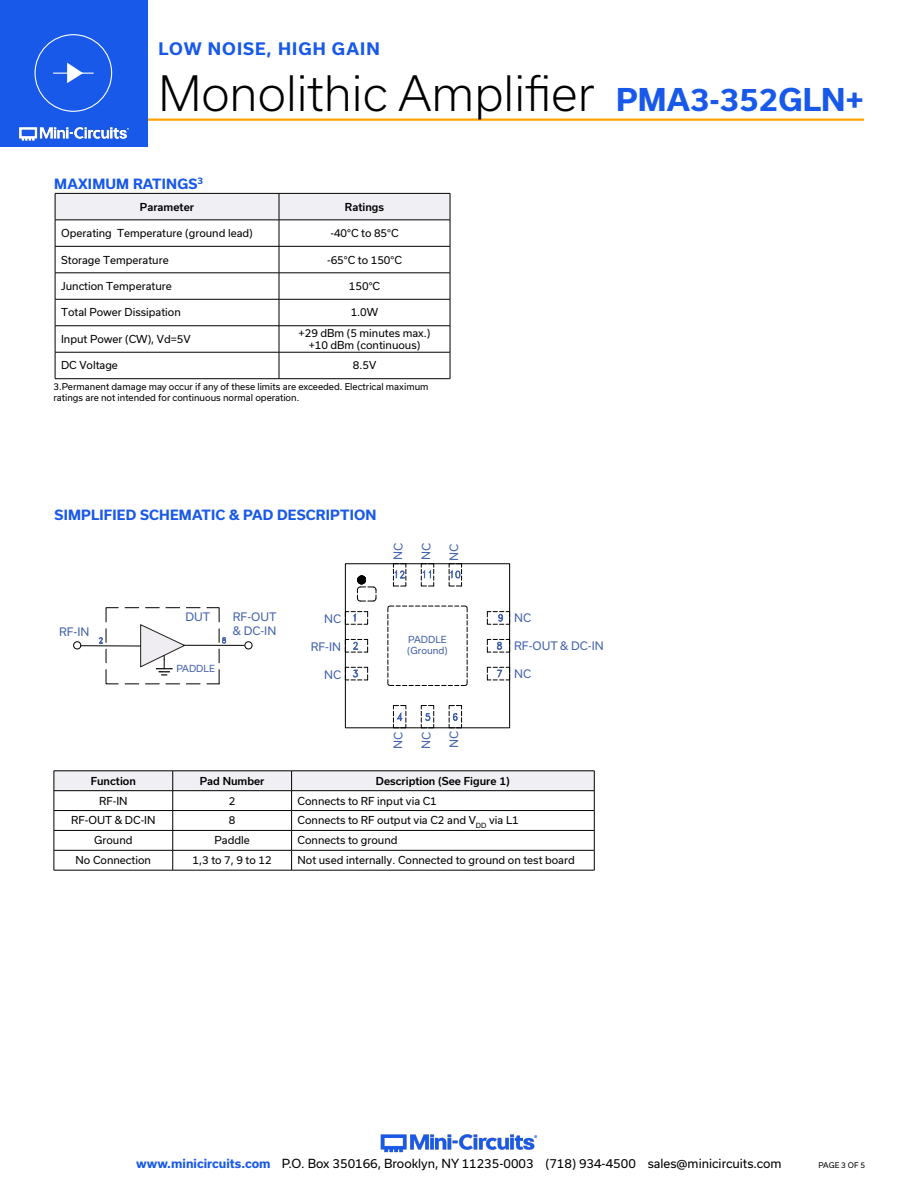
<style>
.page{position:relative;width:918px;height:1188px;background:#fff}
.page>*{position:absolute;margin:0;border:0;box-sizing:border-box;transform-origin:0 0}
.t1{font:300 46.5px "Usual";color:#000}
.t2{font:700 30px "Usual";color:#1859ea}
.t3{font:700 16.5px "Usual";letter-spacing:.065em;color:#1859ea}
.Blue_Headers{font:700 13.5px "Usual";letter-spacing:.015em;color:#1859ea}
.t4{font:12px "Usual";color:#000}
.t5{font:11.25px "Usual";color:#4161ac}
.t6{font:11.25px/13.4px "Usual";color:#4261ab}
.Table_Body_Left_Just{font:10.5px "Usual";color:#000}
.Table_Body_Center{font:10.5px "Usual";color:#000}
.Table_Header_Center{font:500 10.5px "Usual";color:#000}
.t7{font:9.3px/11.2px "Usual";color:#4261ab}
.Notes{font:9px/10.8px "Usual";color:#000}
.t8{font:7.5px "Usual";color:#000}
.s1{font-weight:700;color:#1859ea}
</style>
<div class="page">
<hr style="left:129px;top:118px;width:735px;height:3px;background:#ffa300">
<div style="left:0;top:0;width:147px;height:147px;background:#1859ea"></div>
<hr style="left:917px;top:0;width:1px;height:147px;background:#1859ea">
<img style="left:19px;top:126px;width:110px;height:15px">
<div style="left:35px;top:34px;width:77px;height:78px;border:1px solid #fff;border-radius:50%"></div>
<hr style="left:53px;top:73px;width:41px;height:1px;background:#fff">
<svg style="left:67px;top:63px;width:16px;height:20px"></svg>
<img style="left:380px;top:1134px;width:158px;height:19px">
<svg style="left:55px;top:193px;width:396px;height:186px"></svg>
<hr style="left:55px;top:378px;width:224px;height:1px;background:#000">
<hr style="left:279px;top:378px;width:171px;height:1px;background:#000">
<svg style="left:54px;top:771px;width:541px;height:99px"></svg>
<hr style="left:54px;top:870px;width:119px;height:1px;background:#000">
<hr style="left:173px;top:870px;width:119px;height:1px;background:#000">
<hr style="left:292px;top:870px;width:302px;height:1px;background:#000">
<div style="left:345px;top:563px;width:165px;height:165px;border:1px solid #000"></div>
<svg style="left:487px;top:611px;width:23px;height:14px"></svg>
<svg style="left:487px;top:639px;width:23px;height:14px"></svg>
<svg style="left:487px;top:667px;width:23px;height:14px"></svg>
<hr style="left:81px;top:645px;width:60px;height:1px;background:#000">
<svg style="left:219px;top:649px;width:1px;height:14px"></svg>
<svg style="left:206px;top:607px;width:14px;height:16px"></svg>
<svg style="left:186px;top:607px;width:14px;height:1px"></svg>
<svg style="left:166px;top:607px;width:14px;height:1px"></svg>
<svg style="left:146px;top:607px;width:13px;height:1px"></svg>
<svg style="left:125px;top:607px;width:14px;height:1px"></svg>
<svg style="left:105px;top:607px;width:14px;height:16px"></svg>
<svg style="left:105px;top:669px;width:14px;height:15px"></svg>
<svg style="left:125px;top:684px;width:14px;height:1px"></svg>
<svg style="left:146px;top:684px;width:13px;height:1px"></svg>
<svg style="left:166px;top:684px;width:14px;height:1px"></svg>
<svg style="left:186px;top:684px;width:14px;height:1px"></svg>
<svg style="left:207px;top:670px;width:13px;height:15px"></svg>
<svg style="left:99px;top:629px;width:8px;height:34px"></svg>
<svg style="left:219px;top:629px;width:7px;height:14px"></svg>
<svg style="left:140px;top:624px;width:45px;height:52px"></svg>
<hr style="left:184px;top:645px;width:60px;height:1px;background:#000">
<div style="left:73px;top:642px;width:8px;height:7px;border:1px solid #000;border-radius:50%"></div>
<div style="left:245px;top:642px;width:7px;height:7px;border:1px solid #000;border-radius:50%"></div>
<svg style="left:393px;top:705px;width:14px;height:24px"></svg>
<svg style="left:421px;top:705px;width:13px;height:24px"></svg>
<svg style="left:449px;top:705px;width:13px;height:24px"></svg>
<svg style="left:344px;top:563px;width:124px;height:123px"></svg>
<h3 class="t3" style="left:158px;top:40px;width:223px">LOW NOISE, HIGH GAIN</h3>
<h1 class="t1" style="left:158px;top:67px;width:438px">Monolithic Amplifier</h1>
<p class="Blue_Headers" style="left:54px;top:176px;width:150px">MAXIMUM RATINGS<sup>3</sup></p>
<p class="Table_Header_Center" style="left:140px;top:201px;width:56px">Parameter</p>
<p class="Table_Header_Center" style="left:345px;top:201px;width:41px">Ratings</p>
<p class="Table_Body_Left_Just" style="left:61px;top:227px;width:193px">Operating Temperature (ground lead)</p>
<p class="Table_Body_Center" style="left:330px;top:227px;width:70px">-40°C to 85°C</p>
<p class="Table_Body_Left_Just" style="left:61px;top:254px;width:109px">Storage Temperature</p>
<p class="Table_Body_Center" style="left:327px;top:254px;width:76px">-65°C to 150°C</p>
<p class="Table_Body_Left_Just" style="left:61px;top:280px;width:112px">Junction Temperature</p>
<p class="Table_Body_Center" style="left:349px;top:280px;width:33px">150°C</p>
<p class="Table_Body_Left_Just" style="left:61px;top:306px;width:121px">Total Power Dissipation</p>
<p class="Table_Body_Center" style="left:351px;top:306px;width:29px">1.0W</p>
<p class="Table_Body_Left_Just" style="left:61px;top:333px;width:131px">Input Power (CW), Vd=5V</p>
<p class="Table_Body_Center" style="left:299px;top:327px;width:133px">+29 dBm (5 minutes max.)</p>
<p class="Table_Body_Center" style="left:309px;top:339px;width:113px">+10 dBm (continuous)</p>
<p class="Table_Body_Left_Just" style="left:61px;top:359px;width:58px">DC Voltage</p>
<p class="Table_Body_Center" style="left:353px;top:359px;width:25px">8.5V</p>
<p class="Notes" style="left:54px;top:381px;width:376px">3.Permanent damage may occur if any of these limits are exceeded. Electrical maximum ratings are not intended for continuous normal operation.</p>
<h2 class="t2" style="left:616px;top:83px;width:249px">PMA3-352GLN+</h2>
<p class="Blue_Headers" style="left:55px;top:507px;width:323px">SIMPLIFIED SCHEMATIC &amp; PAD DESCRIPTION</p>
<p class="t6" style="left:59px;top:625px;width:32px">RF-IN</p>
<p class="t6" style="left:185px;top:610px;width:26px">DUT</p>
<p class="t7" style="left:176px;top:662px;width:40px">PADDLE</p>
<p class="t6" style="left:233px;top:610px;width:45px">RF-OUT &amp; DC-IN</p>
<p class="t5" style="left:324px;top:612px;width:18px">NC</p>
<p class="t5" style="left:311px;top:640px;width:32px">RF-IN</p>
<p class="t5" style="left:324px;top:668px;width:18px">NC</p>
<p class="t7" style="left:407px;top:633px;width:42px">PADDLE (Ground)</p>
<p class="t5" style="left:514px;top:612px;width:18px">NC</p>
<p class="t5" style="left:514px;top:640px;width:91px">RF-OUT &amp; DC-IN</p>
<p class="t5" style="left:514px;top:668px;width:18px">NC</p>
<p class="Table_Header_Center" style="left:91px;top:775px;width:47px">Function</p>
<p class="Table_Header_Center" style="left:200px;top:775px;width:66px">Pad Number</p>
<p class="Table_Header_Center" style="left:376px;top:775px;width:136px">Description (See Figure 1)</p>
<p class="Table_Body_Center" style="left:99px;top:795px;width:30px">RF-IN</p>
<p class="Table_Body_Center" style="left:229px;top:795px;width:8px">2</p>
<p class="Table_Body_Left_Just" style="left:298px;top:795px;width:141px">Connects to RF input via C1</p>
<p class="Table_Body_Center" style="left:71px;top:814px;width:86px">RF-OUT &amp; DC-IN</p>
<p class="Table_Body_Center" style="left:229px;top:814px;width:8px">8</p>
<p class="Table_Body_Left_Just" style="left:298px;top:814px;width:223px">Connects to RF output via C2 and V<sub>DD</sub> via L1</p>
<p class="Table_Body_Center" style="left:94px;top:834px;width:40px">Ground</p>
<p class="Table_Body_Center" style="left:215px;top:834px;width:37px">Paddle</p>
<p class="Table_Body_Left_Just" style="left:298px;top:834px;width:101px">Connects to ground</p>
<p class="Table_Body_Center" style="left:76px;top:854px;width:77px">No Connection</p>
<p class="Table_Body_Center" style="left:193px;top:854px;width:81px">1,3 to 7, 9 to 12</p>
<p class="Table_Body_Left_Just" style="left:298px;top:854px;width:279px">Not used internally. Connected to ground on test board</p>
<p class="t4" style="left:136px;top:1157px;width:647px"><span class="s1">www.minicircuits.com</span> P.O. Box 350166, Brooklyn, NY 11235-0003 (718) 934-4500 sales@minicircuits.com</p>
<p class="t8" style="left:819px;top:1161px;width:48px">PAGE 3 OF 5</p>
</div>
